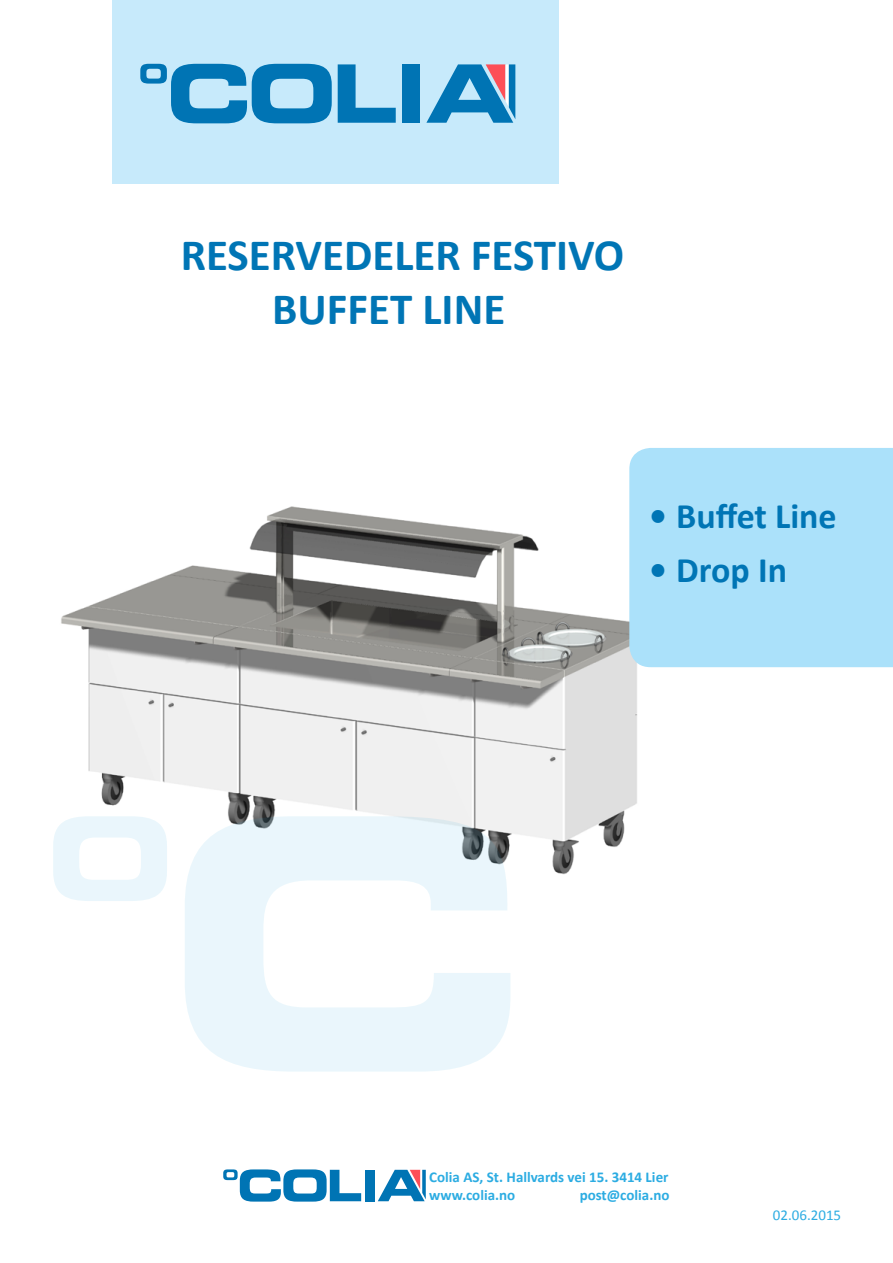
<style>
.page{position:relative;width:893px;height:1263px;background:#fff}
.page>*{position:absolute;margin:0;border:0;box-sizing:border-box;transform-origin:0 0}
.t1{font:700 45px/54px "Calibri";color:#0075b5}
.t2{font:700 36px "Calibri";color:#0075b5}
.t3{font:700 15px/18px "Calibri";color:#2cace2}
.t4{font:15px "Calibri";color:#2cace2}
</style>
<div class="page">
<img style="left:61px;top:506px;width:607px;height:369px">
<div style="left:112px;top:0;width:446px;height:184px;background:#c7eafb"></div>
<div style="left:629px;top:448px;width:264px;height:219px;background:#abe1fa"></div>
<svg style="left:140px;top:64px;width:192px;height:59px"></svg>
<svg style="left:338px;top:64px;width:58px;height:59px"></svg>
<div style="left:402px;top:64px;width:18px;height:59px;background:#0074b4"></div>
<svg style="left:426px;top:64px;width:89px;height:59px"></svg>
<svg style="left:223px;top:1169px;width:138px;height:32px"></svg>
<div style="left:365px;top:1170px;width:9px;height:31px;background:#0074b4"></div>
<svg style="left:378px;top:1170px;width:48px;height:31px"></svg>
<svg style="left:185px;top:816px;width:325px;height:255px;fill:#eaf6fc"></svg>
<svg style="left:53px;top:816px;width:114px;height:85px"></svg>
<h1 class="t1" style="left:272px;top:226px;width:354px;text-indent:-92px">RESERVEDELER FESTIVO<br>BUFFET LINE</h1>
<h2 class="t2" style="left:649px;top:491px;width:189px">• Buffet Line</h2>
<h2 class="t2" style="left:649px;top:545px;width:139px">• Drop In</h2>
<p class="t3" style="left:429px;top:1168px;width:241px">Colia AS, St. Hallvards vei 15. 3414 Lier www.colia.no</p>
<p class="t3" style="left:580px;top:1186px;width:91px">post@colia.no</p>
<p class="t4" style="left:773px;top:1205px;width:70px">02.06.2015</p>
</div>
